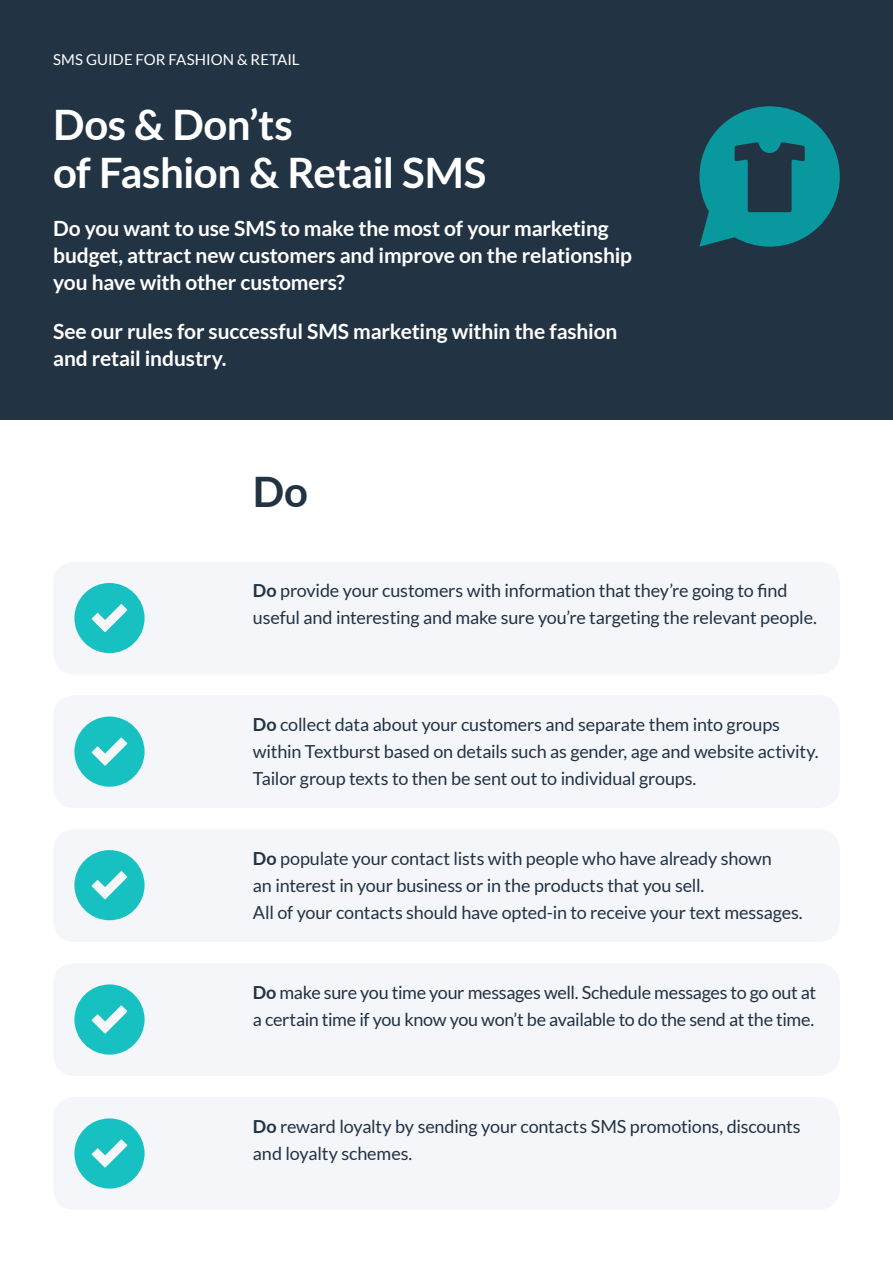
<style>
.page{position:relative;width:893px;height:1263px;background:#fff}
.page>*{position:absolute;margin:0;border:0;box-sizing:border-box;transform-origin:0 0}
.t1{font:700 42px/48px "Lato";letter-spacing:-.01em;color:#fff}
.t2{font:700 42px "Lato";color:#234}
.t3{font:700 21px/27px "Lato";letter-spacing:-.01em;color:#fff}
.t4{font:18px/27px "Lato";letter-spacing:-.01em;color:#234}
.t5{font:15px "Lato";color:#fff}
.s1{font-weight:700}
</style>
<div class="page">
<div style="left:0;top:0;width:893px;height:420px;background:#234"></div>
<svg style="left:699px;top:106px;width:141px;height:141px"></svg>
<div style="left:53px;top:695px;width:787px;height:113px;background:#f4f6f9;border-radius:21px"></div>
<div style="left:53px;top:829px;width:787px;height:113px;background:#f4f6f9;border-radius:21px"></div>
<div style="left:53px;top:963px;width:787px;height:113px;background:#f4f6f9;border-radius:21px"></div>
<div style="left:53px;top:1097px;width:787px;height:113px;background:#f4f6f9;border-radius:21px"></div>
<div style="left:53px;top:562px;width:787px;height:112px;background:#f4f6f9;border-radius:21px"></div>
<svg style="left:74px;top:583px;width:71px;height:70px"></svg>
<svg style="left:74px;top:716px;width:71px;height:71px"></svg>
<svg style="left:74px;top:850px;width:71px;height:70px"></svg>
<svg style="left:74px;top:984px;width:71px;height:70px"></svg>
<svg style="left:74px;top:1118px;width:71px;height:70px"></svg>
<p class="t5" style="left:53px;top:51px;width:248px">SMS GUIDE FOR FASHION &amp; RETAIL</p>
<h1 class="t1" style="left:53px;top:100px;width:434px">Dos &amp; Don’ts<br>of Fashion &amp; Retail SMS</h1>
<p class="t3" style="left:53px;top:215px;width:580px">Do you want to use SMS to make the most of your marketing budget, attract new customers and improve on the relationship you have with other customers?</p>
<p class="t3" style="left:53px;top:317px;width:566px">See our rules for successful SMS marketing within the fashion and retail industry.</p>
<h1 class="t2" style="left:253px;top:467px;width:57px">Do</h1>
<p class="t4" style="left:253px;top:577px;width:565px"><span class="s1">Do</span> provide your customers with information that they’re going to find useful and interesting and make sure you’re targeting the relevant people.</p>
<p class="t4" style="left:253px;top:711px;width:567px"><span class="s1">Do</span> collect data about your customers and separate them into groups within Textburst based on details such as gender, age and website activity.<br>Tailor group texts to then be sent out to individual groups.</p>
<p class="t4" style="left:253px;top:845px;width:551px"><span class="s1">Do</span> populate your contact lists with people who have already shown<br>an interest in your business or in the products that you sell.<br>All of your contacts should have opted-in to receive your text messages.</p>
<p class="t4" style="left:253px;top:979px;width:565px"><span class="s1">Do</span> make sure you time your messages well. Schedule messages to go out at a certain time if you know you won’t be available to do the send at the time.</p>
<p class="t4" style="left:253px;top:1113px;width:549px"><span class="s1">Do</span> reward loyalty by sending your contacts SMS promotions, discounts and loyalty schemes.</p>
</div>
